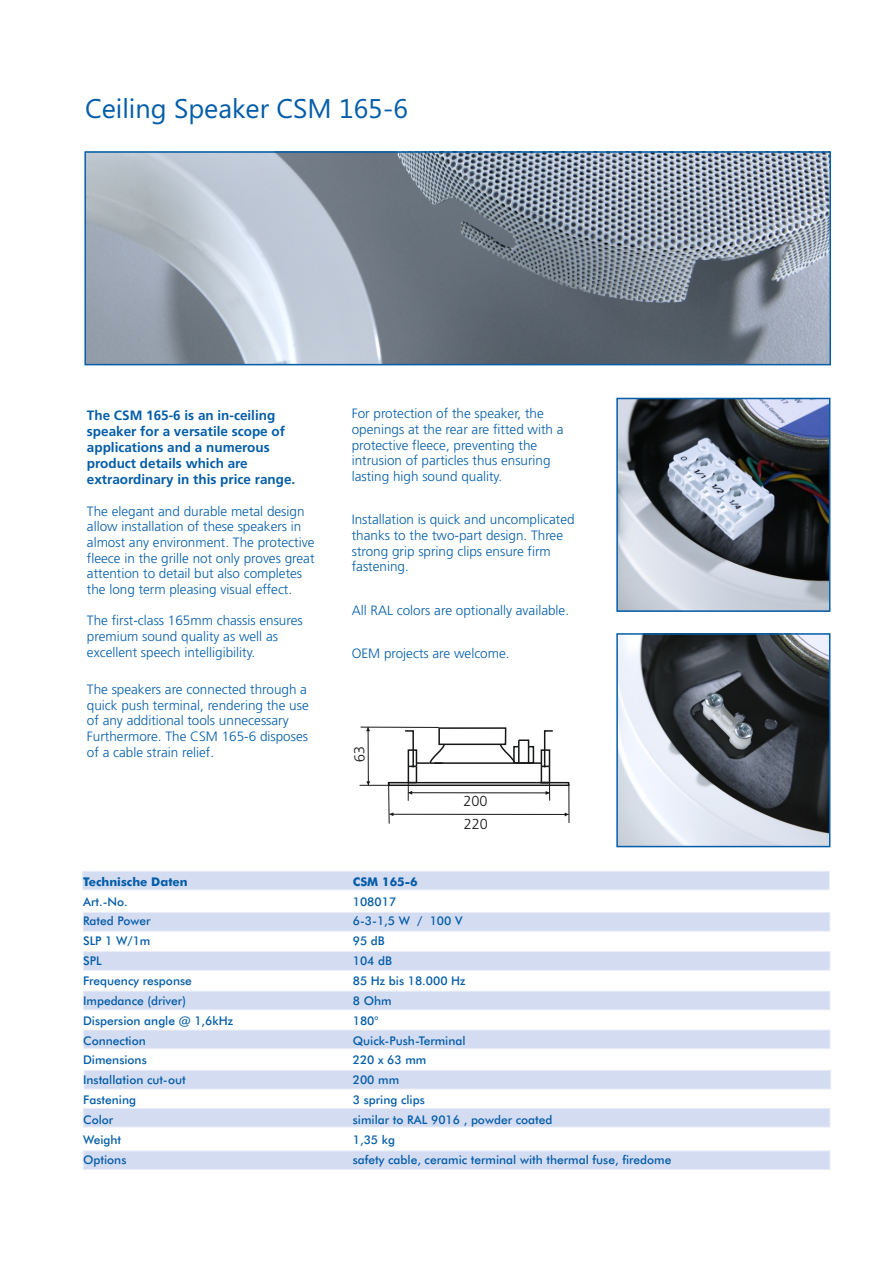
<style>
.page{position:relative;width:893px;height:1263px;background:#fff}
.page>*{position:absolute;margin:0;border:0;box-sizing:border-box;transform-origin:0 0}
.t1{font:27px "Ebrima";color:#045da8}
.t2{font:300 14.55px "Frutiger";color:#151616}
.t3{font:300 13.5px/15.6px "Frutiger";color:#045da8}
.t4{font:700 13.5px/16px "Frutiger";color:#045da8}
.t5{font:500 12px "Futura BT";color:#045da8}
.t6{font:700 12px "Futura BT";color:#045da8}
</style>
<div class="page">
<svg style="left:83px;top:1150px;width:747px;height:20px;background:#d6def2"></svg>
<img style="left:87px;top:154px;width:741px;height:208px">
<img style="left:619px;top:636px;width:208px;height:208px">
<svg style="left:84px;top:1070px;width:747px;height:19px;background:#d5ddf2"></svg>
<svg style="left:83px;top:1030px;width:747px;height:19px;background:#d5ddf2"></svg>
<svg style="left:82px;top:871px;width:748px;height:19px;background:#d5ddf2"></svg>
<div style="left:83px;top:951px;width:747px;height:19px;background:#d4dcf2"></div>
<svg style="left:83px;top:991px;width:747px;height:19px;background:#d5ddf2"></svg>
<div style="left:83px;top:912px;width:747px;height:19px;background:#d4dcf2"></div>
<svg style="left:83px;top:1108px;width:747px;height:19px;background:#d5ddf2"></svg>
<img style="left:619px;top:401px;width:208px;height:208px">
<div style="left:616px;top:398px;width:214px;height:214px;border:2px solid #045da8"></div>
<div style="left:84px;top:151px;width:747px;height:214px;border:2px solid #045da8"></div>
<div style="left:616px;top:633px;width:214px;height:214px;border:2px solid #045da8"></div>
<hr style="left:368px;top:727px;width:1px;height:58px;background:#151616">
<hr style="left:361px;top:727px;width:78px;height:1px;background:#151616">
<hr style="left:389px;top:814px;width:180px;height:1px;background:#151616">
<svg style="left:360px;top:781px;width:33px;height:43px"></svg>
<hr style="left:569px;top:784px;width:1px;height:39px;background:#151616">
<div style="left:388px;top:782px;width:181px;height:4px;border:2px solid #151616"></div>
<svg style="left:404px;top:726px;width:150px;height:75px"></svg>
<h1 class="t1" style="left:85px;top:98px;width:325px">Ceiling Speaker CSM 165-6</h1>
<p class="t4" style="left:87px;top:408px;width:210px">The CSM 165-6 is an in-ceiling speaker for a versatile scope of applications and a numerous product details which are extraordinary in this price range.</p>
<p class="t3" style="left:87px;top:504px;width:229px">The elegant and durable metal design allow installation of these speakers in almost any environment. The protective fleece in the grille not only proves great attention to detail but also completes the long term pleasing visual effect.</p>
<p class="t3" style="left:87px;top:614px;width:217px">The first-class 165mm chassis ensures premium sound quality as well as excellent speech intelligibility.</p>
<p class="t3" style="left:87px;top:683px;width:223px">The speakers are connected through a quick push terminal, rendering the use of any additional tools unnecessary Furthermore. The CSM 165-6 disposes of a cable strain relief.</p>
<p class="t3" style="left:352px;top:407px;width:213px">For protection of the speaker, the openings at the rear are fitted with a protective fleece, preventing the intrusion of particles thus ensuring lasting high sound quality.</p>
<p class="t3" style="left:352px;top:513px;width:224px">Installation is quick and uncomplicated thanks to the two-part design. Three strong grip spring clips ensure firm fastening.</p>
<p class="t3" style="left:352px;top:603px;width:219px">All RAL colors are optionally available.</p>
<p class="t3" style="left:352px;top:647px;width:159px">OEM projects are welcome.</p>
<p class="t2" style="left:463px;top:795px;width:26px">200</p>
<p class="t2" style="left:464px;top:818px;width:26px">220</p>
<p class="t6" style="left:83px;top:876px;width:106px">Technische Daten</p>
<p class="t6" style="left:353px;top:876px;width:66px">CSM 165-6</p>
<p class="t5" style="left:83px;top:896px;width:46px">Art.-No.</p>
<p class="t5" style="left:353px;top:896px;width:45px">108017</p>
<p class="t5" style="left:83px;top:916px;width:69px">Rated Power</p>
<p class="t5" style="left:353px;top:916px;width:111px">6-3-1,5 W / 100 V</p>
<p class="t5" style="left:83px;top:936px;width:69px">SLP 1 W/1m</p>
<p class="t5" style="left:353px;top:936px;width:34px">95 dB</p>
<p class="t5" style="left:83px;top:956px;width:20px">SPL</p>
<p class="t5" style="left:353px;top:956px;width:41px">104 dB</p>
<p class="t5" style="left:83px;top:976px;width:110px">Frequency response</p>
<p class="t5" style="left:353px;top:976px;width:114px">85 Hz bis 18.000 Hz</p>
<p class="t5" style="left:83px;top:996px;width:104px">Impedance (driver)</p>
<p class="t5" style="left:353px;top:996px;width:40px">8 Ohm</p>
<p class="t5" style="left:83px;top:1015px;width:151px">Dispersion angle @ 1,6kHz</p>
<p class="t5" style="left:353px;top:1015px;width:27px">180°</p>
<p class="t5" style="left:83px;top:1035px;width:64px">Connection</p>
<p class="t5" style="left:353px;top:1035px;width:114px">Quick-Push-Terminal</p>
<p class="t5" style="left:83px;top:1055px;width:65px">Dimensions</p>
<p class="t5" style="left:353px;top:1055px;width:75px">220 x 63 mm</p>
<p class="t5" style="left:83px;top:1075px;width:104px">Installation cut-out</p>
<p class="t5" style="left:353px;top:1075px;width:48px">200 mm</p>
<p class="t5" style="left:83px;top:1095px;width:54px">Fastening</p>
<p class="t5" style="left:353px;top:1095px;width:74px">3 spring clips</p>
<p class="t5" style="left:83px;top:1115px;width:32px">Color</p>
<p class="t5" style="left:353px;top:1115px;width:201px">similar to RAL 9016 , powder coated</p>
<p class="t5" style="left:83px;top:1135px;width:40px">Weight</p>
<p class="t5" style="left:353px;top:1135px;width:44px">1,35 kg</p>
<p class="t5" style="left:83px;top:1154px;width:45px">Options</p>
<p class="t5" style="left:353px;top:1154px;width:320px">safety cable, ceramic terminal with thermal fuse, firedome</p>
</div>
